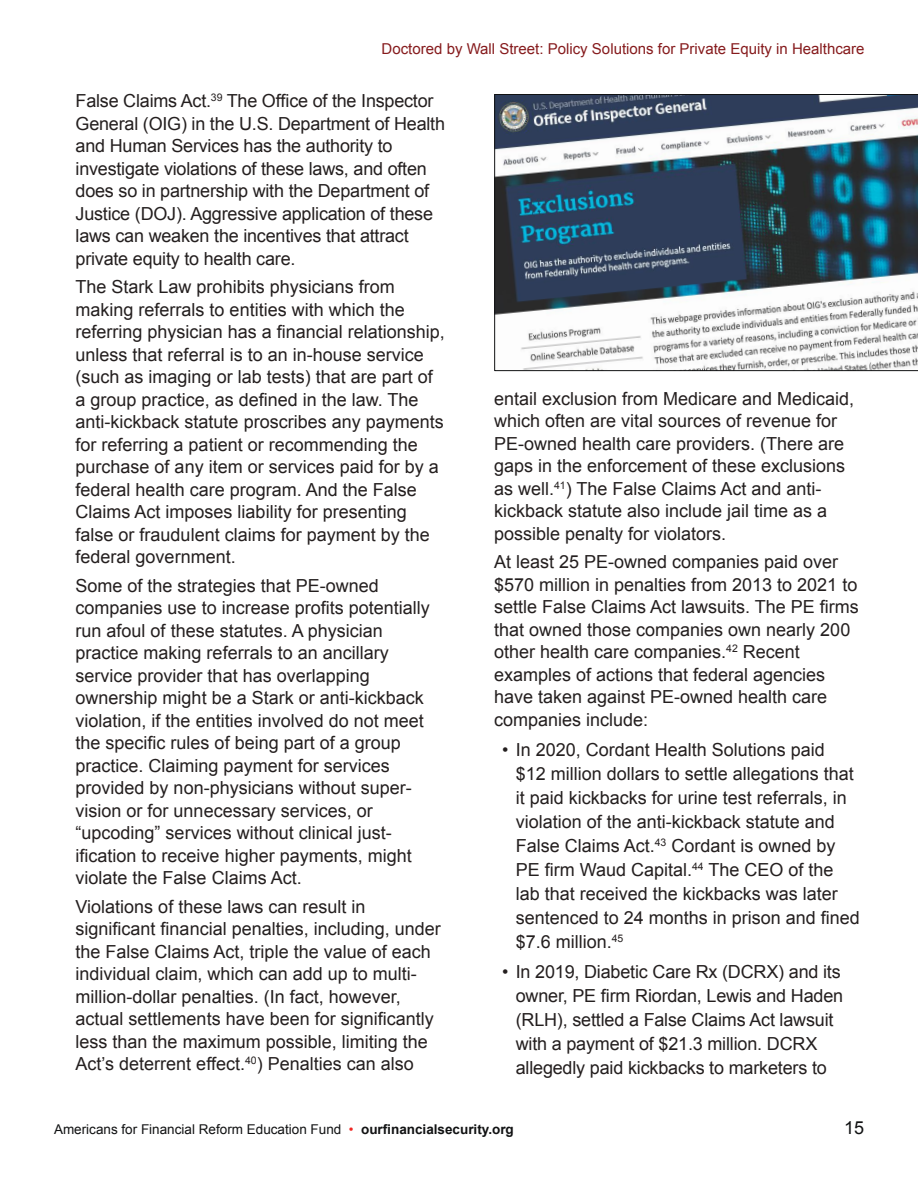
<style>
.page{position:relative;width:918px;height:1188px;background:#fff}
.page>*{position:absolute;margin:0;border:0;box-sizing:border-box;transform-origin:0 0}
.t1{font:18px/22.5px "Arial";color:#241f1f}
.t2{font:18px "Arial";color:#111213}
.t3{font:15px "Arial";color:#861b1d}
.t4{font:13.5px "Arial";color:#111213}
.s1{color:#f02723}
.s2{font-weight:700}
</style>
<div class="page">
<svg style="left:494px;top:94px;width:424px;height:277px"></svg>
<p class="t3" style="left:382px;top:43px;width:484px">Doctored by Wall Street: Policy Solutions for Private Equity in Healthcare</p>
<p class="t1" style="left:76px;top:91px;width:371px">False Claims Act.<sup>39</sup> The Office of the Inspector General (OIG) in the U.S. Department of Health and Human Services has the authority to investigate violations of these laws, and often does so in partnership with the Department of Justice (DOJ). Aggressive application of these laws can weaken the incentives that attract private equity to health care.</p>
<p class="t1" style="left:76px;top:277px;width:371px">The Stark Law prohibits physicians from making referrals to entities with which the referring physician has a financial relationship, unless that referral is to an in-house service (such as imaging or lab tests) that are part of a group practice, as defined in the law. The anti-kickback statute proscribes any payments for referring a patient or recommending the purchase of any item or services paid for by a federal health care program. And the False Claims Act imposes liability for presenting false or fraudulent claims for payment by the federal government.</p>
<p class="t1" style="left:76px;top:576px;width:356px">Some of the strategies that PE-owned companies use to increase profits potentially run afoul of these statutes. A physician practice making referrals to an ancillary service provider that has overlapping ownership might be a Stark or anti-kickback violation, if the entities involved do not meet the specific rules of being part of a group practice. Claiming payment for services provided by non-physicians without super&shy;vision or for unnecessary services, or “upcoding” services without clinical just&shy;ification to receive higher payments, might violate the False Claims Act.</p>
<p class="t1" style="left:76px;top:897px;width:367px">Violations of these laws can result in significant financial penalties, including, under the False Claims Act, triple the value of each individual claim, which can add up to multi&shy;million-dollar penalties. (In fact, however, actual settlements have been for significantly less than the maximum possible, limiting the Act’s deterrent effect.<sup>40</sup>) Penalties can also</p>
<p class="t1" style="left:494px;top:389px;width:362px">entail exclusion from Medicare and Medicaid, which often are vital sources of revenue for PE-owned health care providers. (There are gaps in the enforcement of these exclusions as well.<sup>41</sup>) The False Claims Act and anti&shy;kickback statute also include jail time as a possible penalty for violators.</p>
<p class="t1" style="left:494px;top:552px;width:366px">At least 25 PE-owned companies paid over $570 million in penalties from 2013 to 2021 to settle False Claims Act lawsuits. The PE firms that owned those companies own nearly 200 other health care companies.<sup>42</sup> Recent examples of actions that federal agencies have taken against PE-owned health care companies include:</p>
<p class="t1" style="left:516px;top:739px;width:346px;line-height:24px;text-indent:-14px">• In 2020, Cordant Health Solutions paid<br>$12 million dollars to settle allegations that it paid kickbacks for urine test referrals, in violation of the anti-kickback statute and False Claims Act.<sup>43</sup> Cordant is owned by PE firm Waud Capital.<sup>44</sup> The CEO of the lab that received the kickbacks was later sentenced to 24 months in prison and fined $7.6 million.<sup>45</sup></p>
<p class="t1" style="left:516px;top:961px;width:329px;line-height:24px;text-indent:-14px">• In 2019, Diabetic Care Rx (DCRX) and its owner, PE firm Riordan, Lewis and Haden (RLH), settled a False Claims Act lawsuit with a payment of $21.3 million. DCRX allegedly paid kickbacks to marketers to</p>
<p class="t4" style="left:54px;top:1124px;width:461px">Americans for Financial Reform Education Fund <span class="s1">•</span> <span class="s2">ourfinancialsecurity.org</span></p>
<p class="t2" style="left:844px;top:1121px;width:22px">15</p>
</div>
